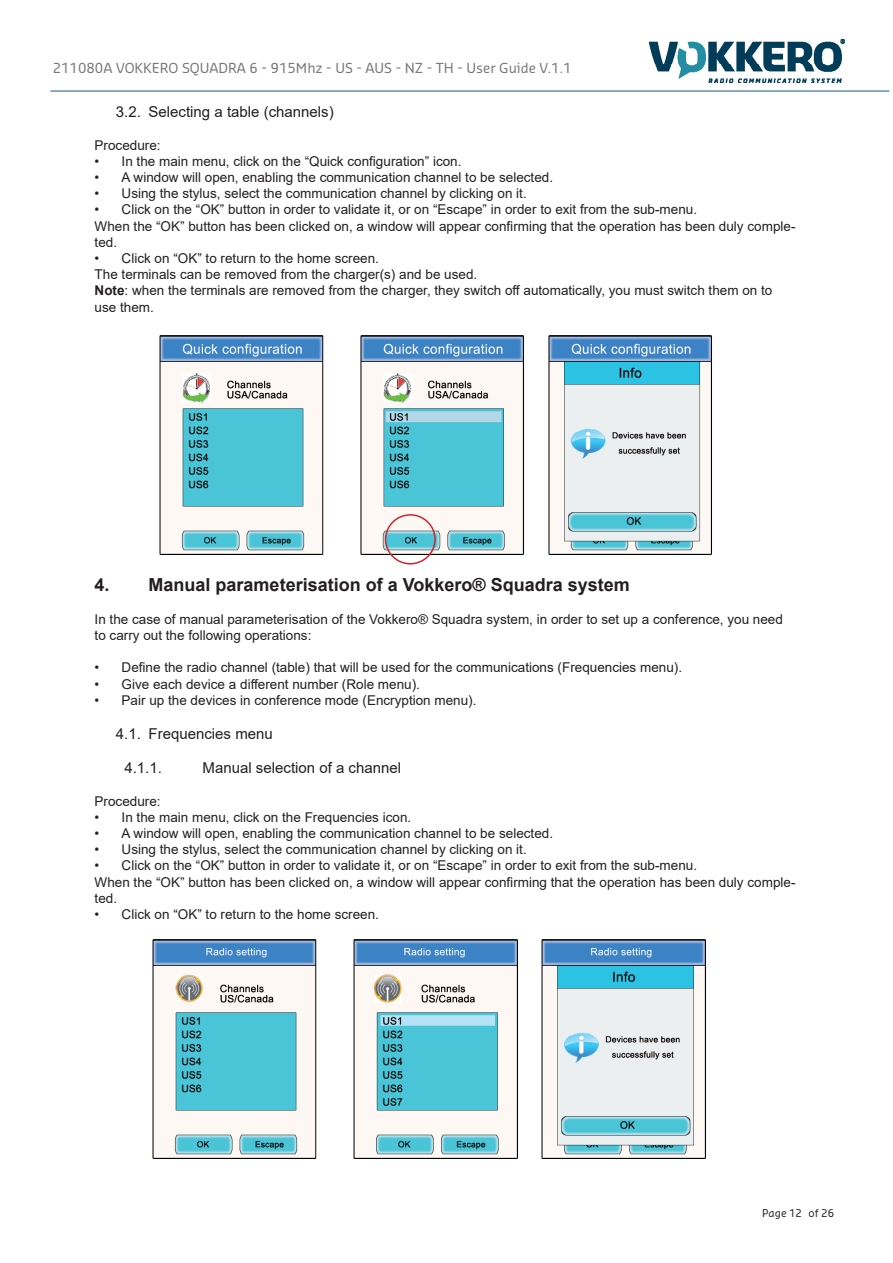
<style>
.page{position:relative;width:893px;height:1263px;background:#fff}
.page>*{position:absolute;margin:0;border:0;box-sizing:border-box;transform-origin:0 0}
.t1{font:700 18px "Arial";color:#231f20}
.t2{font:15px "Arial";color:#231f20}
.t3{font:13.5px/16.2px "Arial";color:#231f20}
.t4{font:13.5px "Sansa Pro";color:#76787b}
.t5{font:10.5px "Sansa Pro";color:#231f20}
.s1{font-weight:700}
</style>
<div class="page">
<img style="left:649px;top:39px;width:195px;height:44px">
<hr style="left:50px;top:91px;width:839px;height:1px;background:#135679">
<img style="left:152px;top:939px;width:165px;height:220px">
<img style="left:353px;top:939px;width:165px;height:220px">
<img style="left:541px;top:939px;width:165px;height:220px">
<img style="left:159px;top:335px;width:165px;height:220px">
<img style="left:360px;top:335px;width:164px;height:230px">
<img style="left:548px;top:335px;width:164px;height:220px">
<div style="left:385px;top:514px;width:51px;height:50px;border:2px solid #d1232a;border-radius:50%"></div>
<p class="t4" style="left:53px;top:59px;width:520px">211080A VOKKERO SQUADRA 6 - 915Mhz - US - AUS - NZ - TH - User Guide V.1.1</p>
<p class="t2" style="left:116px;top:102px;width:219px">3.2. Selecting a table (channels)</p>
<p class="t3" style="left:95px;top:137px;width:68px">Procedure:</p>
<p class="t3" style="left:95px;top:153px;width:368px">• In the main menu, click on the “Quick configuration” icon.</p>
<p class="t3" style="left:95px;top:169px;width:460px">• A window will open, enabling the communication channel to be selected.</p>
<p class="t3" style="left:95px;top:185px;width:434px">• Using the stylus, select the communication channel by clicking on it.</p>
<p class="t3" style="left:95px;top:201px;width:702px">• Click on the “OK” button in order to validate it, or on “Escape” in order to exit from the sub-menu.<br>When the “OK” button has been clicked on, a window will appear confirming that the operation has been duly comple&shy;ted.</p>
<p class="t3" style="left:95px;top:250px;width:679px">• Click on “OK” to return to the home screen.<br>The terminals can be removed from the charger(s) and be used.<br><span class="s1">Note</span>: when the terminals are removed from the charger, they switch off automatically, you must switch them on to use them.</p>
<h1 class="t1" style="left:95px;top:572px;width:537px">4. Manual parameterisation of a Vokkero® Squadra system</h1>
<p class="t3" style="left:95px;top:611px;width:690px">In the case of manual parameterisation of the Vokkero® Squadra system, in order to set up a conference, you need to carry out the following operations:</p>
<p class="t3" style="left:95px;top:659px;width:589px">• Define the radio channel (table) that will be used for the communications (Frequencies menu).</p>
<p class="t3" style="left:95px;top:676px;width:327px">• Give each device a different number (Role menu).</p>
<p class="t3" style="left:95px;top:692px;width:383px">• Pair up the devices in conference mode (Encryption menu).</p>
<p class="t2" style="left:116px;top:723px;width:158px">4.1. Frequencies menu</p>
<p class="t2" style="left:124px;top:758px;width:39px">4.1.1.</p>
<p class="t2" style="left:203px;top:758px;width:200px">Manual selection of a channel</p>
<p class="t3" style="left:95px;top:793px;width:68px">Procedure:</p>
<p class="t3" style="left:95px;top:809px;width:318px">• In the main menu, click on the Frequencies icon.</p>
<p class="t3" style="left:95px;top:825px;width:460px">• A window will open, enabling the communication channel to be selected.</p>
<p class="t3" style="left:95px;top:841px;width:434px">• Using the stylus, select the communication channel by clicking on it.</p>
<p class="t3" style="left:95px;top:857px;width:702px">• Click on the “OK” button in order to validate it, or on “Escape” in order to exit from the sub-menu.<br>When the “OK” button has been clicked on, a window will appear confirming that the operation has been duly comple&shy;ted.</p>
<p class="t3" style="left:95px;top:906px;width:286px">• Click on “OK” to return to the home screen.</p>
<p class="t5" style="left:762px;top:1206px;width:74px">Page 12 of 26</p>
</div>
